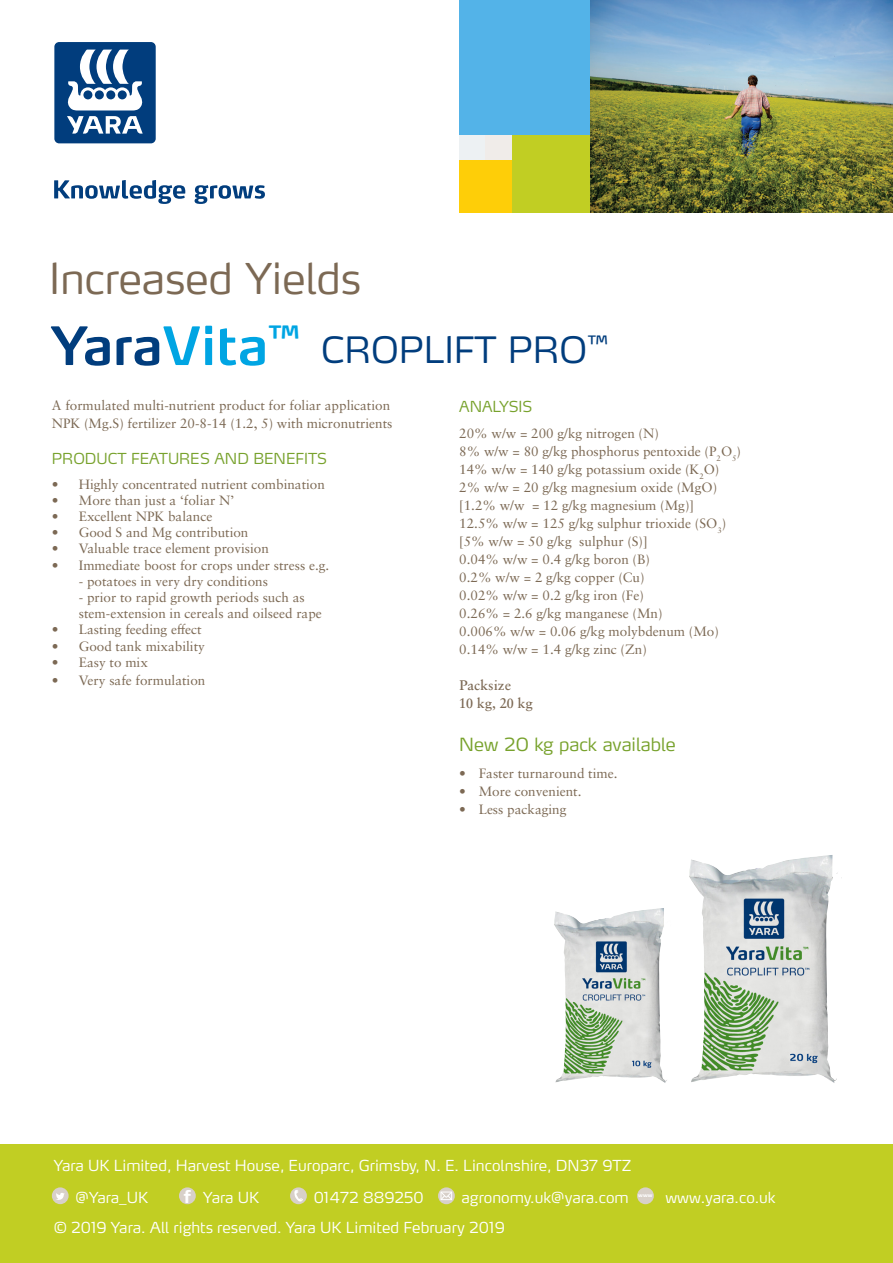
<style>
.page{position:relative;width:893px;height:1263px;background:#fff}
.page>*{position:absolute;margin:0;border:0;box-sizing:border-box;transform-origin:0 0}
.t1{font:600 52.35px "Yara Max LF";color:#013d7d}
.t2{font:300 42px "Yara Max LF";color:#7c6954}
.t3{font:300 36px "Yara Max LF";color:#013d7d}
._4_Main_heading_47pt{font:300 18px "Yara Max LF";color:#78a22d}
.t4{font:700 17.4px "Yara Thai";color:#fff}
._4_Main_heading_47pt-2{font:300 15px "Max OT";color:#fff}
._4_Main_heading_47pt-3{font:300 15px "Yara Max LF";color:#78a22d}
._4_Main_heading_47pt-4{font:13.5px "Sabon LT Pro";color:#7c6954}
._4_Main_heading_47pt-5{font:13.5px "Sabone Text";color:#7c6954}
.t5{font:700 5.25px "Yara Max LF";color:#fff}
.s1{color:#00a5e3}
</style>
<div class="page">
<div style="left:459px;top:134px;width:26px;height:26px;background:#edf1f3"></div>
<div style="left:485px;top:134px;width:27px;height:26px;background:#f0ece9"></div>
<div style="left:459px;top:160px;width:53px;height:53px;background:#fece08"></div>
<div style="left:512px;top:134px;width:79px;height:79px;background:#c1ce23"></div>
<div style="left:459px;top:0;width:132px;height:134px;background:#53b3e8"></div>
<svg style="left:54px;top:180px;width:211px;height:24px"></svg>
<svg style="left:54px;top:42px;width:102px;height:102px"></svg>
<img style="left:591px;top:0;width:302px;height:213px">
<img style="left:554px;top:908px;width:113px;height:175px">
<img style="left:689px;top:855px;width:148px;height:228px">
<div style="left:0;top:1144px;width:893px;height:119px;background:#c1ce23"></div>
<div style="left:637px;top:1187px;width:17px;height:17px;background:#d8d0c9;border-radius:50%"></div>
<div style="left:179px;top:1187px;width:17px;height:17px;background:#d8d0c9;border-radius:50%"></div>
<svg style="left:438px;top:1187px;width:17px;height:17px"></svg>
<svg style="left:440px;top:1191px;width:12px;height:9px"></svg>
<div style="left:52px;top:1187px;width:17px;height:17px;background:#d8d0c9;border-radius:50%"></div>
<svg style="left:56px;top:1193px;width:9px;height:7px"></svg>
<svg style="left:290px;top:1187px;width:17px;height:17px"></svg>
<svg style="left:294px;top:1190px;width:9px;height:11px"></svg>
<p class="t2" style="left:49px;top:252px;width:313px">Increased Yields</p>
<p class="t1" style="left:51px;top:313px;width:250px">Yara<span class="s1">Vita</span><sup>™</sup></p>
<p class="t3" style="left:321px;top:327px;width:289px">CROPLIFT PRO<sup>™</sup></p>
<p class="_4_Main_heading_47pt-4" style="left:52px;top:397px;width:340px">A formulated multi-nutrient product for foliar application</p>
<p class="_4_Main_heading_47pt-4" style="left:52px;top:415px;width:342px">NPK (Mg.S) fertilizer 20-8-14 (1.2, 5) with micronutrients</p>
<p class="_4_Main_heading_47pt-3" style="left:52px;top:449px;width:276px">PRODUCT FEATURES AND BENEFITS</p>
<p class="_4_Main_heading_47pt-4" style="left:52px;top:475px;width:275px">• Highly concentrated nutrient combination</p>
<p class="_4_Main_heading_47pt-4" style="left:52px;top:491px;width:184px">• More than just a ‘foliar N’</p>
<p class="_4_Main_heading_47pt-4" style="left:52px;top:508px;width:162px">• Excellent NPK balance</p>
<p class="_4_Main_heading_47pt-4" style="left:52px;top:524px;width:198px">• Good S and Mg contribution</p>
<p class="_4_Main_heading_47pt-4" style="left:52px;top:540px;width:219px">• Valuable trace element provision</p>
<p class="_4_Main_heading_47pt-4" style="left:52px;top:556px;width:279px">• Immediate boost for crops under stress e.g.</p>
<p class="_4_Main_heading_47pt-4" style="left:79px;top:572px;width:191px">- potatoes in very dry conditions</p>
<p class="_4_Main_heading_47pt-4" style="left:79px;top:589px;width:227px">- prior to rapid growth periods such as</p>
<p class="_4_Main_heading_47pt-4" style="left:79px;top:605px;width:245px">stem-extension in cereals and oilseed rape</p>
<p class="_4_Main_heading_47pt-4" style="left:52px;top:621px;width:151px">• Lasting feeding effect</p>
<p class="_4_Main_heading_47pt-4" style="left:52px;top:637px;width:155px">• Good tank mixability</p>
<p class="_4_Main_heading_47pt-4" style="left:52px;top:653px;width:97px">• Easy to mix</p>
<p class="_4_Main_heading_47pt-4" style="left:52px;top:671px;width:155px">• Very safe formulation</p>
<p class="_4_Main_heading_47pt-3" style="left:459px;top:397px;width:75px">ANALYSIS</p>
<p class="_4_Main_heading_47pt-4" style="left:459px;top:425px;width:201px">20% w/w = 200 g/kg nitrogen (N)</p>
<p class="_4_Main_heading_47pt-4" style="left:459px;top:443px;width:283px">8% w/w = 80 g/kg phosphorus pentoxide (P<sub>2</sub>O<sub>5</sub>)</p>
<p class="_4_Main_heading_47pt-4" style="left:459px;top:461px;width:262px">14% w/w = 140 g/kg potassium oxide (K<sub>2</sub>O)</p>
<p class="_4_Main_heading_47pt-4" style="left:459px;top:479px;width:260px">2% w/w = 20 g/kg magnesium oxide (MgO)</p>
<p class="_4_Main_heading_47pt-4" style="left:459px;top:497px;width:236px">[1.2% w/w = 12 g/kg magnesium (Mg)]</p>
<p class="_4_Main_heading_47pt-4" style="left:459px;top:515px;width:268px">12.5% w/w = 125 g/kg sulphur trioxide (SO<sub>3</sub>)</p>
<p class="_4_Main_heading_47pt-4" style="left:459px;top:533px;width:190px">[5% w/w = 50 g/kg sulphur (S)]</p>
<p class="_4_Main_heading_47pt-4" style="left:459px;top:551px;width:192px">0.04% w/w = 0.4 g/kg boron (B)</p>
<p class="_4_Main_heading_47pt-4" style="left:459px;top:569px;width:187px">0.2% w/w = 2 g/kg copper (Cu)</p>
<p class="_4_Main_heading_47pt-4" style="left:459px;top:587px;width:186px">0.02% w/w = 0.2 g/kg iron (Fe)</p>
<p class="_4_Main_heading_47pt-4" style="left:459px;top:605px;width:205px">0.26% = 2.6 g/kg manganese (Mn)</p>
<p class="_4_Main_heading_47pt-4" style="left:459px;top:623px;width:261px">0.006% w/w = 0.06 g/kg molybdenum (Mo)</p>
<p class="_4_Main_heading_47pt-4" style="left:459px;top:641px;width:189px">0.14% w/w = 1.4 g/kg zinc (Zn)</p>
<p class="_4_Main_heading_47pt-5" style="left:459px;top:677px;width:53px">Packsize</p>
<p class="_4_Main_heading_47pt-5" style="left:459px;top:695px;width:75px">10 kg, 20 kg</p>
<p class="_4_Main_heading_47pt" style="left:459px;top:733px;width:218px">New 20 kg pack available</p>
<p class="_4_Main_heading_47pt-4" style="left:459px;top:764px;width:160px">• Faster turnaround time.</p>
<p class="_4_Main_heading_47pt-4" style="left:459px;top:782px;width:124px">• More convenient.</p>
<p class="_4_Main_heading_47pt-4" style="left:459px;top:800px;width:109px">• Less packaging</p>
<p class="_4_Main_heading_47pt-2" style="left:54px;top:1155px;width:579px">Yara UK Limited, Harvest House, Europarc, Grimsby, N. E. Lincolnshire, DN37 9TZ</p>
<p class="_4_Main_heading_47pt-2" style="left:76px;top:1187px;width:74px">@Yara_UK</p>
<p class="t4" style="left:184px;top:1183px;width:9px">f</p>
<p class="_4_Main_heading_47pt-2" style="left:203px;top:1187px;width:57px">Yara UK</p>
<p class="_4_Main_heading_47pt-2" style="left:314px;top:1187px;width:111px">01472 889250</p>
<p class="_4_Main_heading_47pt-2" style="left:461px;top:1187px;width:169px">agronomy.uk@yara.com</p>
<p class="_4_Main_heading_47pt-2" style="left:665px;top:1187px;width:112px">www.yara.co.uk</p>
<p class="_4_Main_heading_47pt-2" style="left:54px;top:1217px;width:453px">© 2019 Yara. All rights reserved. Yara UK Limited February 2019</p>
<p class="t5" style="left:638px;top:1192px;width:16px">www</p>
</div>
